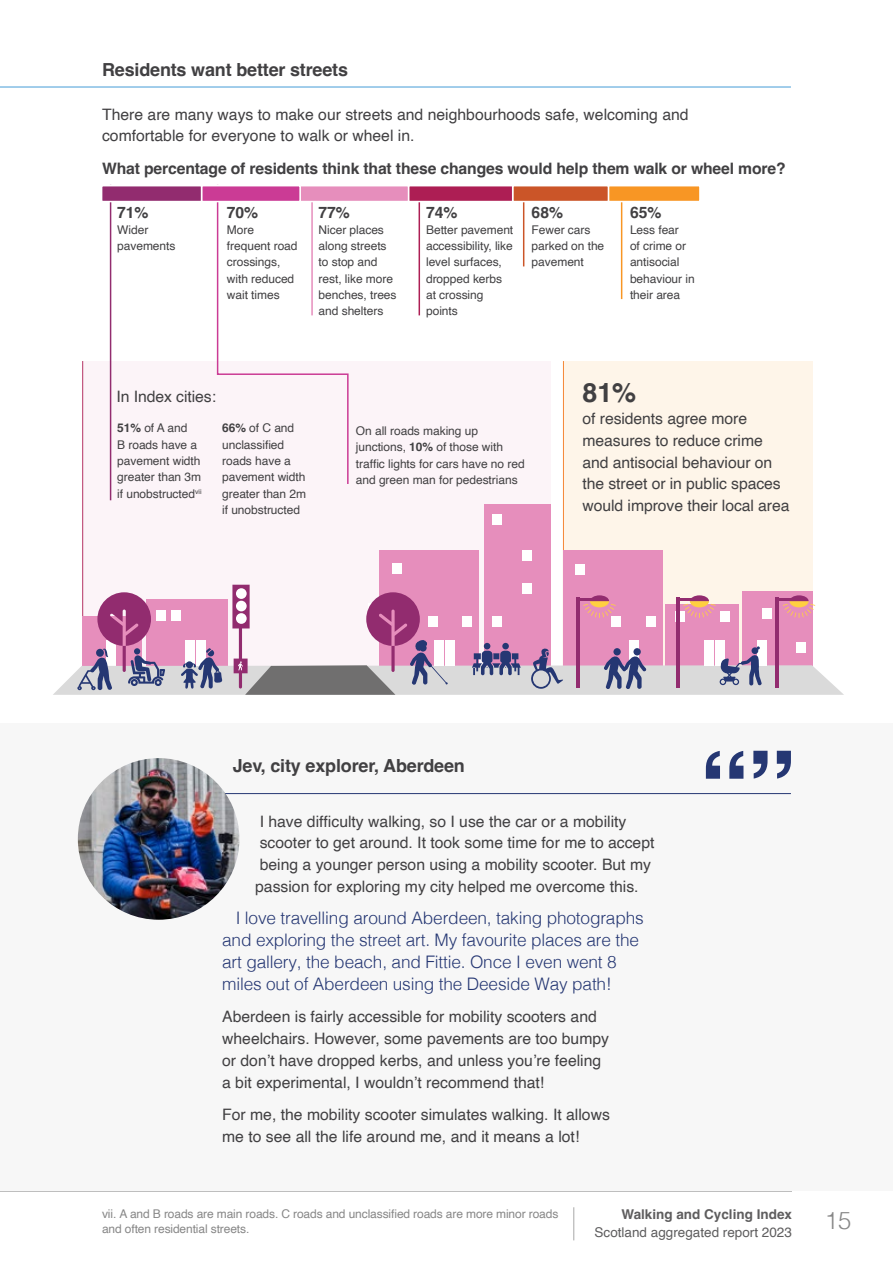
<style>
.page{position:relative;width:893px;height:1263px;background:#fff}
.page>*{position:absolute;margin:0;border:0;box-sizing:border-box;transform-origin:0 0}
.Stat__p{font:700 27px "Helvetica";color:#414042}
.t1{font:300 24px "Helvetica";color:#878787}
.Section_heading__h3{font:700 18px "Helvetica";letter-spacing:-.01em;color:#414042}
.t2{font:300 17.25px/21.8px "Helvetica";letter-spacing:-.01em;color:#253773}
.Body__balance_ragged_lines{font:15.75px/21.8px "Helvetica";color:#414042}
.Stat__p-2{font:15.75px/21.8px "Helvetica";letter-spacing:-.005em;color:#414042}
.Body__don_t_balance_lines{font:15.75px/21.8px "Helvetica";color:#414042}
.Stat_Graph_title__h4{font:700 15.75px "Helvetica";letter-spacing:-.01em;color:#414042}
.Even_smaller_stat__eg_pie_graph_label___{font:700 15.75px "Helvetica";letter-spacing:-.005em;color:#414042}
.t3{font:13.5px "Helvetica";color:#5e5d5e}
.t4{font:700 13.5px "Helvetica";color:#5e5d5e}
.Even_smaller_stat__eg_pie_graph_label___-2{font:12px/16.4px "Helvetica";letter-spacing:-.005em;color:#414042}
.Smaller_stat__p{font:12px/16.4px "Helvetica";letter-spacing:-.005em;color:#414042}
.Smaller_stat__p-2{font:12px "Helvetica";letter-spacing:-.01em;color:#878787}
.Footnote{font:12px "Helvetica";letter-spacing:-.01em;color:#878787}
.s1{font-weight:700}
.s2{font-size:12.15px}
</style>
<div class="page">
<div style="left:563px;top:361px;width:249px;height:307px;background:#fef5e9"></div>
<div style="left:82px;top:361px;width:469px;height:313px;background:#fcf4f8"></div>
<hr style="left:0;top:87px;width:791px;height:1px;background:#459dd7">
<hr style="left:563px;top:361px;width:1px;height:305px;background:#f47a20">
<hr style="left:82px;top:361px;width:1px;height:305px;background:#ad1e54">
<div style="left:379px;top:550px;width:99px;height:116px;background:#e68ebc"></div>
<div style="left:484px;top:504px;width:67px;height:162px;background:#e68ebc"></div>
<div style="left:563px;top:550px;width:99px;height:116px;background:#e68ebc"></div>
<div style="left:492px;top:514px;width:10px;height:11px;background:#fff"></div>
<div style="left:522px;top:583px;width:10px;height:10px;background:#fff"></div>
<div style="left:522px;top:550px;width:10px;height:10px;background:#fff"></div>
<div style="left:392px;top:563px;width:9px;height:11px;background:#fff"></div>
<div style="left:575px;top:564px;width:10px;height:10px;background:#fff"></div>
<svg style="left:53px;top:585px;width:791px;height:110px"></svg>
<hr style="left:0;top:1191px;width:792px;height:1px;background:#b2b2b2">
<hr style="left:573px;top:1207px;width:1px;height:33px;background:#b2b2b2">
<svg style="left:216px;top:184px;width:133px;height:300px"></svg>
<hr style="left:110px;top:185px;width:1px;height:315px;background:#922c6f">
<hr style="left:523px;top:198px;width:1px;height:68px;background:#cb5528">
<hr style="left:311px;top:196px;width:2px;height:119px;background:#e68ebc">
<hr style="left:419px;top:201px;width:1px;height:114px;background:#ad1e54">
<hr style="left:621px;top:196px;width:1px;height:103px;background:#f89624">
<div style="left:608px;top:185px;width:93px;height:17px;background:#f89624;border:2px solid #fff"></div>
<div style="left:512px;top:185px;width:97px;height:17px;background:#cb5528;border:2px solid #fff"></div>
<div style="left:408px;top:185px;width:105px;height:17px;background:#ad1e54;border:2px solid #fff"></div>
<div style="left:299px;top:185px;width:110px;height:17px;background:#e68ebc;border:2px solid #fff"></div>
<div style="left:201px;top:185px;width:100px;height:17px;background:#cb3b95;border:2px solid #fff"></div>
<div style="left:101px;top:185px;width:101px;height:17px;background:#922c6f;border:2px solid #fff"></div>
<div style="left:0;top:723px;width:893px;height:468px;background:#f7f7f7"></div>
<hr style="left:103px;top:793px;width:688px;height:1px;background:#253773">
<svg style="left:753px;top:751px;width:38px;height:27px"></svg>
<svg style="left:706px;top:751px;width:37px;height:28px"></svg>
<img style="left:78px;top:758px;width:161px;height:162px;border-radius:81px">
<h3 class="Section_heading__h3" style="left:102px;top:59px;width:248px">Residents want better streets</h3>
<p class="Body__don_t_balance_lines" style="left:102px;top:104px;width:588px">There are many ways to make our streets and neighbourhoods safe, welcoming and comfortable for everyone to walk or wheel in.</p>
<h4 class="Stat_Graph_title__h4" style="left:102px;top:159px;width:685px">What percentage of residents think that these changes would help them walk or wheel more?</h4>
<p class="Even_smaller_stat__eg_pie_graph_label___" style="left:117px;top:202px;width:33px">71%</p>
<p class="Even_smaller_stat__eg_pie_graph_label___-2" style="left:117px;top:222px;width:60px">Wider pavements</p>
<p class="Even_smaller_stat__eg_pie_graph_label___" style="left:532px;top:202px;width:33px">68%</p>
<p class="Even_smaller_stat__eg_pie_graph_label___-2" style="left:532px;top:222px;width:74px">Fewer cars parked on the pavement</p>
<p class="Even_smaller_stat__eg_pie_graph_label___" style="left:630px;top:202px;width:33px">65%</p>
<p class="Even_smaller_stat__eg_pie_graph_label___-2" style="left:630px;top:222px;width:66px">Less fear<br>of crime or antisocial behaviour in their area</p>
<p class="Even_smaller_stat__eg_pie_graph_label___" style="left:227px;top:202px;width:33px">70%</p>
<p class="Even_smaller_stat__eg_pie_graph_label___-2" style="left:227px;top:222px;width:72px">More frequent road crossings, with reduced wait times</p>
<p class="Even_smaller_stat__eg_pie_graph_label___" style="left:319px;top:202px;width:33px">77%</p>
<p class="Even_smaller_stat__eg_pie_graph_label___-2" style="left:319px;top:222px;width:79px">Nicer places along streets to stop and rest, like more benches, trees and shelters</p>
<p class="Even_smaller_stat__eg_pie_graph_label___" style="left:426px;top:202px;width:33px">74%</p>
<p class="Even_smaller_stat__eg_pie_graph_label___-2" style="left:426px;top:222px;width:89px">Better pavement accessibility, like level surfaces, dropped kerbs at crossing points</p>
<h4 class="Body__balance_ragged_lines" style="left:117px;top:386px;width:101px">In Index cities:</h4>
<p class="Smaller_stat__p" style="left:117px;top:420px;width:86px"><span class="s1">51%</span> of A and<br>B roads have a pavement width greater than 3m if unobstructed<sup>vii</sup></p>
<p class="Smaller_stat__p" style="left:222px;top:420px;width:85px"><span class="s1">66%</span> of C and unclassified roads have a pavement width greater than 2m if unobstructed</p>
<p class="Smaller_stat__p" style="left:356px;top:423px;width:170px">On all roads making up junctions, <span class="s1">10%</span> of those with traffic lights for cars have no red and green man for pedestrians</p>
<p class="Stat__p" style="left:583px;top:376px;width:55px">81%</p>
<p class="Stat__p-2" style="left:583px;top:408px;width:208px">of residents agree more measures to reduce crime and antisocial behaviour on the street or in public spaces would improve their local area</p>
<h3 class="Section_heading__h3" style="left:233px;top:755px;width:234px">Jev, city explorer, Aberdeen</h3>
<p class="Body__balance_ragged_lines" style="left:255px;top:811px;width:401px">I have difficulty walking, so I use the car or a mobility scooter to get around. It took some time for me to accept being a younger person using a mobility scooter. But my passion for exploring my city helped me overcome this.</p>
<p class="t2" style="left:222px;top:906px;width:423px;text-indent:14px">I love travelling around Aberdeen, taking photographs and exploring the street art. My favourite places are the art gallery, the beach, and Fittie. Once I even went 8 miles out of Aberdeen using the Deeside Way path!</p>
<p class="Body__balance_ragged_lines" style="left:222px;top:1006px;width:388px">Aberdeen is fairly accessible for mobility scooters and wheelchairs. However, some pavements are too bumpy or don’t have dropped kerbs, and unless you’re feeling a bit experimental, I wouldn’t recommend that!</p>
<p class="Body__balance_ragged_lines" style="left:222px;top:1104px;width:389px">For me, the mobility scooter simulates walking. It allows me to see all the life around me, and it means a lot!</p>
<p class="Smaller_stat__p-2" style="left:102px;top:1205px;width:458px"><span class="s2">vii.</span> A and B roads are main roads. C roads and unclassified roads are more minor roads</p>
<p class="Footnote" style="left:102px;top:1219px;width:149px">and often residential streets.</p>
<p class="t4" style="left:621px;top:1206px;width:172px">Walking and Cycling Index</p>
<p class="t3" style="left:595px;top:1221px;width:199px">Scotland aggregated report 2023</p>
<h2 class="t1" style="left:825px;top:1200px;width:28px">15</h2>
</div>
